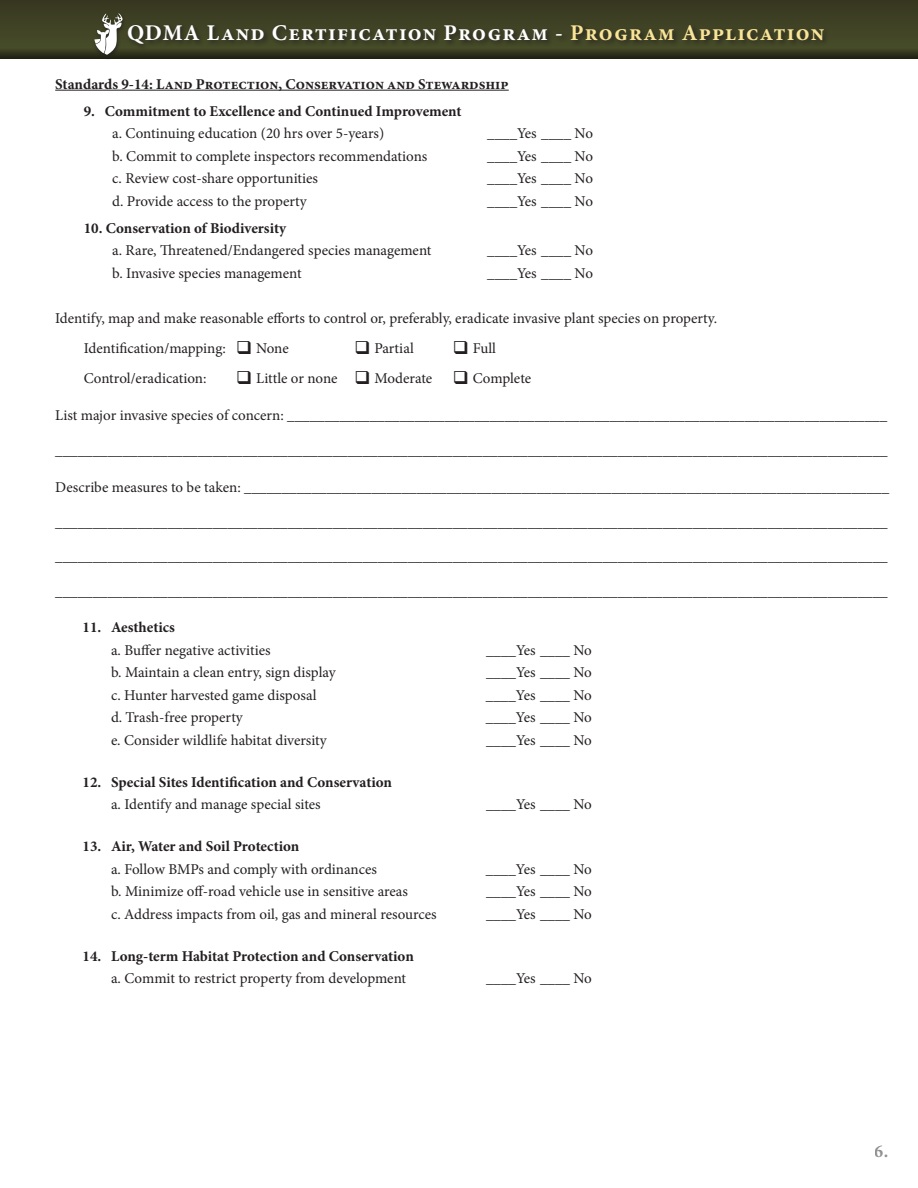
<style>
.page{position:relative;width:918px;height:1188px;background:#fff}
.page>*{position:absolute;margin:0;border:0;box-sizing:border-box;transform-origin:0 0}
.t1{font:700 22.5px "Minion Pro";letter-spacing:.05em;color:#fff}
.t2{font:700 18px "Minion Pro";color:#231f20}
.t3{font:15px/30px "Minion Pro";color:#231f20}
.t4{font:700 15px "Minion Pro";color:#231f20}
.s1{color:#f9e498}
</style>
<div class="page">
<svg style="left:0;top:0;width:918px;height:59px;background:#383a20"></svg>
<div style="left:91px;top:12px;width:35px;height:48px;background:#231f20;opacity:.75"></div>
<svg style="left:94px;top:13px;width:29px;height:42px"></svg>
<div style="left:125px;top:23px;width:705px;height:28px;background:#3f4225"></div>
<hr style="left:55px;top:90px;width:454px;height:1px;background:#231f20">
<h1 class="t1" style="left:127px;top:25px;width:699px">QDMA Land Certification Program - <span class="s1">Program Application</span></h1>
<p class="t4" style="left:55px;top:78px;width:455px">Standards 9-14: Land Protection, Conservation and Stewardship</p>
<p class="t4" style="left:84px;top:105px;width:380px">9. Commitment to Excellence and Continued Improvement</p>
<p class="t3" style="left:112px;top:120px;width:274px">a. Continuing education (20 hrs over 5-years)</p>
<p class="t3" style="left:487px;top:120px;width:107px">____Yes ____ No</p>
<p class="t3" style="left:112px;top:142px;width:317px">b. Commit to complete inspectors recommendations</p>
<p class="t3" style="left:487px;top:142px;width:107px">____Yes ____ No</p>
<p class="t3" style="left:112px;top:165px;width:207px">c. Review cost-share opportunities</p>
<p class="t3" style="left:487px;top:165px;width:107px">____Yes ____ No</p>
<p class="t3" style="left:112px;top:187px;width:196px">d. Provide access to the property</p>
<p class="t3" style="left:487px;top:187px;width:107px">____Yes ____ No</p>
<p class="t4" style="left:84px;top:222px;width:204px">10. Conservation of Biodiversity</p>
<p class="t3" style="left:112px;top:237px;width:321px">a. Rare, Threatened/Endangered species management</p>
<p class="t3" style="left:487px;top:237px;width:107px">____Yes ____ No</p>
<p class="t3" style="left:112px;top:259px;width:191px">b. Invasive species management</p>
<p class="t3" style="left:487px;top:259px;width:107px">____Yes ____ No</p>
<p class="t3" style="left:84px;top:304px;width:635px;text-indent:-28px">Identify, map and make reasonable efforts to control or, preferably, eradicate invasive plant species on property.<br>Identification/mapping: ❑ None</p>
<p class="t3" style="left:354px;top:334px;width:61px">❑ Partial</p>
<p class="t3" style="left:453px;top:334px;width:45px">❑ Full</p>
<p class="t3" style="left:84px;top:364px;width:124px">Control/eradication:</p>
<p class="t3" style="left:236px;top:364px;width:296px">❑ Little or none ❑ Moderate ❑ Complete</p>
<p class="t3" style="left:55px;top:402px;width:834px">List major invasive species of concern: ________________________________________________________________________________</p>
<p class="t3" style="left:55px;top:436px;width:834px">_______________________________________________________________________________________________________________</p>
<p class="t3" style="left:55px;top:474px;width:835px">Describe measures to be taken: ______________________________________________________________________________________</p>
<p class="t3" style="left:55px;top:508px;width:834px">_______________________________________________________________________________________________________________</p>
<p class="t3" style="left:55px;top:543px;width:834px">_______________________________________________________________________________________________________________</p>
<p class="t3" style="left:55px;top:577px;width:834px">_______________________________________________________________________________________________________________</p>
<p class="t4" style="left:82px;top:622px;width:94px">11. Aesthetics</p>
<p class="t3" style="left:111px;top:636px;width:161px">a. Buffer negative activities</p>
<p class="t3" style="left:486px;top:636px;width:107px">____Yes ____ No</p>
<p class="t3" style="left:111px;top:659px;width:226px">b. Maintain a clean entry, sign display</p>
<p class="t3" style="left:486px;top:659px;width:107px">____Yes ____ No</p>
<p class="t3" style="left:111px;top:681px;width:207px">c. Hunter harvested game disposal</p>
<p class="t3" style="left:486px;top:681px;width:107px">____Yes ____ No</p>
<p class="t3" style="left:111px;top:704px;width:133px">d. Trash-free property</p>
<p class="t3" style="left:486px;top:704px;width:107px">____Yes ____ No</p>
<p class="t3" style="left:111px;top:726px;width:217px">e. Consider wildlife habitat diversity</p>
<p class="t3" style="left:486px;top:726px;width:107px">____Yes ____ No</p>
<p class="t4" style="left:82px;top:776px;width:311px">12. Special Sites Identification and Conservation</p>
<p class="t3" style="left:111px;top:791px;width:211px">a. Identify and manage special sites</p>
<p class="t3" style="left:486px;top:791px;width:107px">____Yes ____ No</p>
<p class="t4" style="left:82px;top:841px;width:218px">13. Air, Water and Soil Protection</p>
<p class="t3" style="left:111px;top:855px;width:267px">a. Follow BMPs and comply with ordinances</p>
<p class="t3" style="left:486px;top:855px;width:107px">____Yes ____ No</p>
<p class="t3" style="left:111px;top:878px;width:299px">b. Minimize off-road vehicle use in sensitive areas</p>
<p class="t3" style="left:486px;top:878px;width:107px">____Yes ____ No</p>
<p class="t3" style="left:111px;top:900px;width:327px">c. Address impacts from oil, gas and mineral resources</p>
<p class="t3" style="left:486px;top:900px;width:107px">____Yes ____ No</p>
<p class="t4" style="left:82px;top:950px;width:333px">14. Long-term Habitat Protection and Conservation</p>
<p class="t3" style="left:111px;top:965px;width:297px">a. Commit to restrict property from development</p>
<p class="t3" style="left:486px;top:965px;width:107px">____Yes ____ No</p>
<p class="t2" style="left:875px;top:1145px;width:15px">6.</p>
</div>
